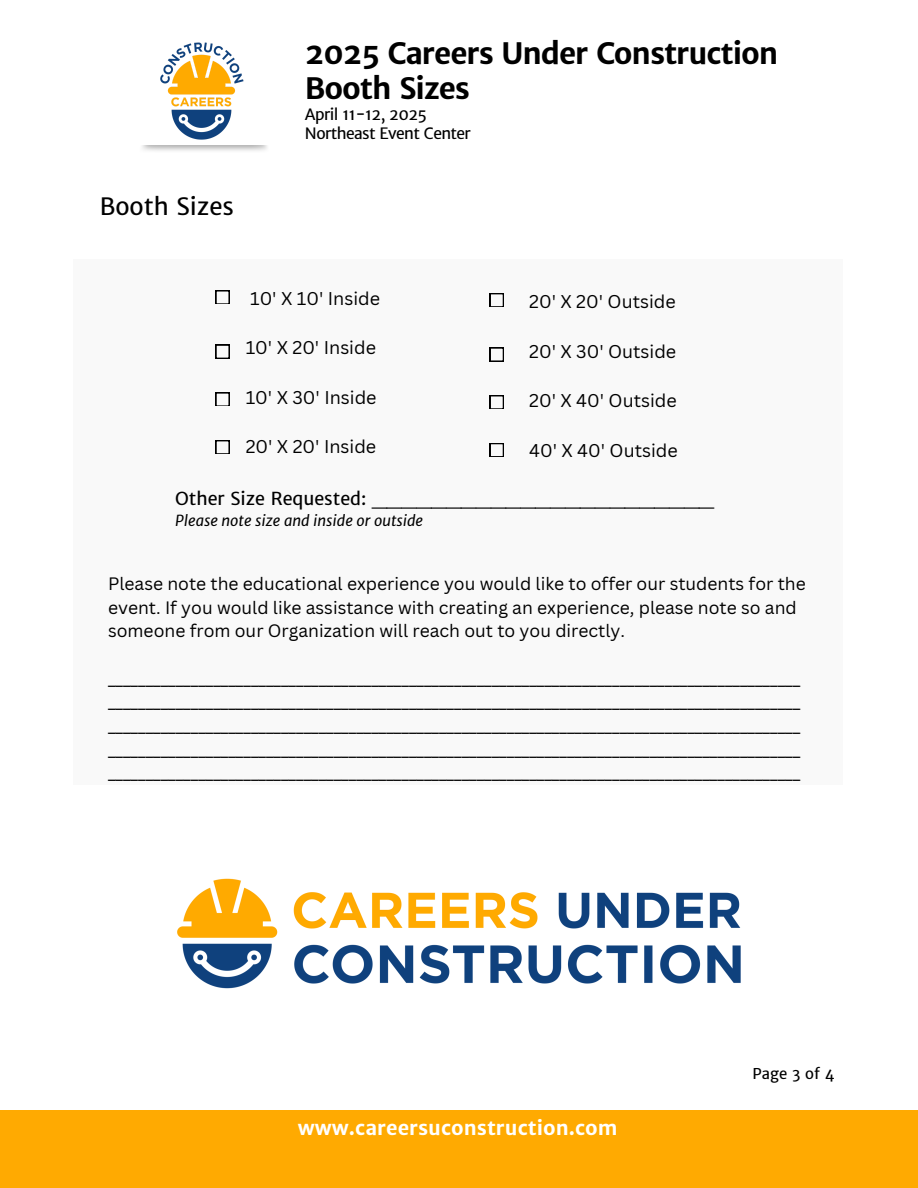
<style>
.page{position:relative;width:918px;height:1188px;background:#fff}
.page>*{position:absolute;margin:0;border:0;box-sizing:border-box;transform-origin:0 0}
.t1{font:700 29.7px/35.4px "Merriweather Sans";letter-spacing:-.035em;color:#000}
.t2{font:24px "Merriweather Sans";color:#000}
.t3{font:700 19.8px "Merriweather Sans";color:#fff}
.t4{font:18px "Canva Sans";color:#000}
.t5{font:18px "Merriweather Sans";color:#000}
.t6{font:17.55px/23.7px "Canva Sans";color:#000}
.t7{font:15.75px/18.1px "Merriweather Sans";letter-spacing:-.035em;color:#000}
.t8{font:italic 15px "Merriweather Sans";color:#000}
.t9{font:15px "Merriweather Sans";color:#000}
</style>
<div class="page">
<img style="left:160px;top:42px;width:84px;height:98px">
<div style="left:73px;top:259px;width:770px;height:525px;background:#f4f4f4"></div>
<svg style="left:216px;top:290px;width:13px;height:14px"></svg>
<svg style="left:216px;top:345px;width:13px;height:13px"></svg>
<svg style="left:216px;top:392px;width:13px;height:14px"></svg>
<svg style="left:216px;top:440px;width:13px;height:14px"></svg>
<svg style="left:490px;top:293px;width:13px;height:14px"></svg>
<svg style="left:490px;top:348px;width:13px;height:13px"></svg>
<svg style="left:490px;top:395px;width:13px;height:14px"></svg>
<svg style="left:490px;top:443px;width:13px;height:14px"></svg>
<div style="left:0;top:1110px;width:918px;height:78px;background:#ffaa01"></div>
<img style="left:177px;top:878px;width:564px;height:111px">
<h5 class="t2" style="left:100px;top:192px;width:136px">Booth Sizes</h5>
<h4 class="t1" style="left:305px;top:35px;width:475px">2025 Careers Under Construction<br>Booth Sizes</h4>
<h4 class="t7" style="left:305px;top:106px;width:167px">April 11-12, 2025<br>Northeast Event Center</h4>
<p class="t4" style="left:250px;top:286px;width:132px">10' X 10' Inside</p>
<p class="t4" style="left:246px;top:335px;width:132px">10' X 20' Inside</p>
<h1 class="t4" style="left:246px;top:385px;width:132px">10' X 30' Inside</h1>
<h2 class="t4" style="left:246px;top:434px;width:132px">20' X 20' Inside</h2>
<p class="t4" style="left:529px;top:289px;width:148px">20' X 20' Outside</p>
<h4 class="t4" style="left:529px;top:339px;width:149px">20' X 30' Outside</h4>
<h4 class="t4" style="left:529px;top:388px;width:149px">20' X 40' Outside</h4>
<h4 class="t4" style="left:529px;top:438px;width:150px">40' X 40' Outside</h4>
<h4 class="t5" style="left:175px;top:487px;width:540px">Other Size Requested: _______________________</h4>
<h4 class="t8" style="left:175px;top:512px;width:249px">Please note size and inside or outside</h4>
<h4 class="t6" style="left:108px;top:572px;width:699px">Please note the educational experience you would like to offer our students for the event. If you would like assistance with creating an experience, please note so and someone from our Organization will reach out to you directly.</h4>
<h4 class="t6" style="left:108px;top:666px;width:694px;text-align:justify">____________________________________________________________________________________________ ____________________________________________________________________________________________ ____________________________________________________________________________________________ ____________________________________________________________________________________________ ____________________________________________________________________________________________</h4>
<h4 class="t3" style="left:298px;top:1115px;width:321px">www.careersuconstruction.com</h4>
<p class="t9" style="left:753px;top:1064px;width:84px">Page 3 of 4</p>
</div>
